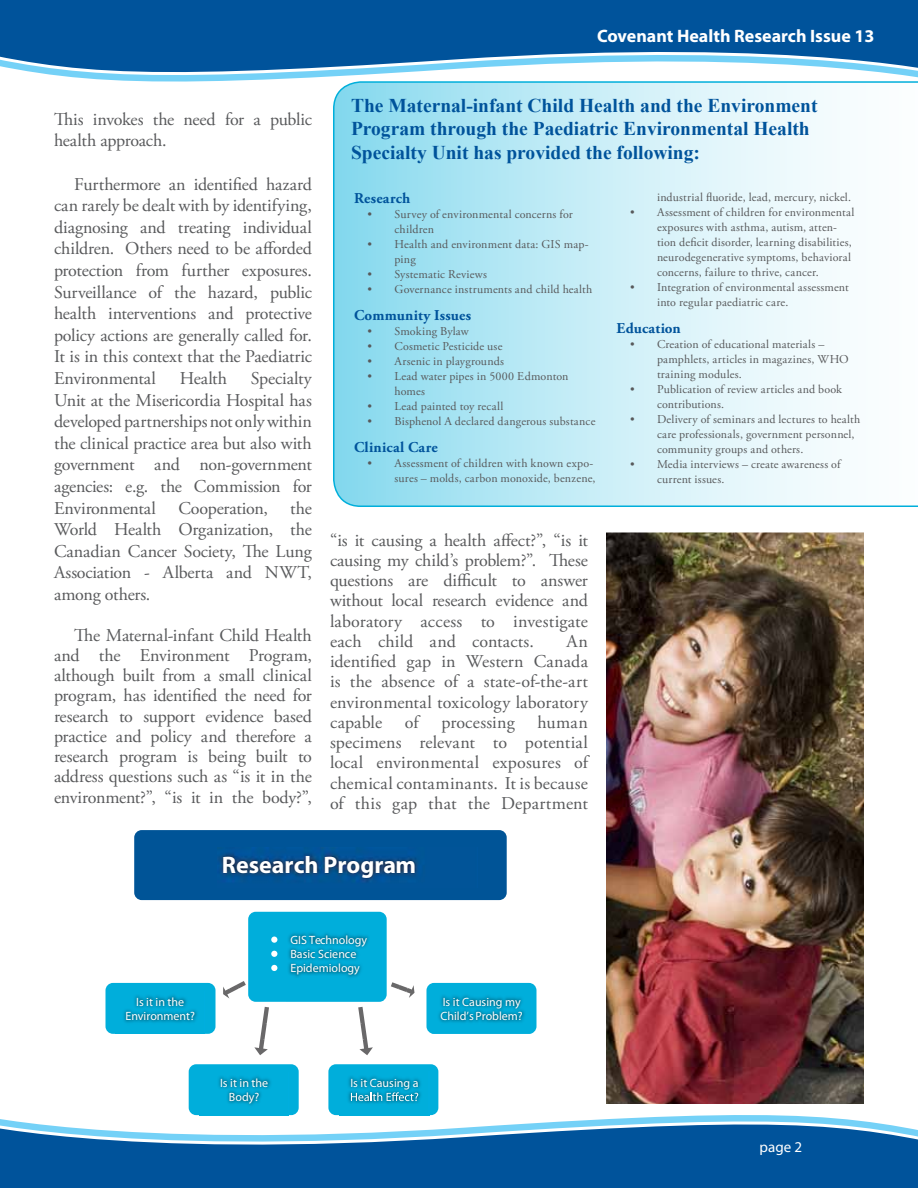
<style>
.page{position:relative;width:918px;height:1188px;background:#fff}
.page>*{position:absolute;margin:0;border:0;box-sizing:border-box;transform-origin:0 0}
.t1{font:700 24px "Myriad Pro";color:#fff}
.t2{font:700 19.5px/23.4px "Times New Roman";color:#00539b}
.t3{font:18px/20.2px "Adobe Garamond Pro";letter-spacing:-.005em;color:#58595b;text-align:justify}
.t4{font:700 18px "Myriad Pro";color:#fff}
.t5{font:700 15px "Adobe Garamond Pro";letter-spacing:.02em;color:#00539b}
.t6{font:15px "Myriad Pro";color:#fff}
.t7{font:12px/15px "Adobe Garamond Pro";letter-spacing:.015em;color:#58595b}
.t8{font:12px/14.4px "Myriad Pro";color:#fff}
</style>
<div class="page">
<svg style="left:0;top:0;width:918px;height:82px;fill:#00539b"></svg>
<svg style="left:0;top:1113px;width:918px;height:75px;fill:#00539b"></svg>
<svg style="left:333px;top:81px;width:585px;height:426px"></svg>
<div style="left:134px;top:830px;width:373px;height:70px;background:#005497;border-radius:8px"></div>
<div style="left:248px;top:912px;width:139px;height:90px;background:#00aedb;border-radius:8px"></div>
<div style="left:106px;top:983px;width:110px;height:51px;background:#00aedb;border-radius:8px"></div>
<div style="left:426px;top:983px;width:110px;height:51px;background:#00aedb;border-radius:8px"></div>
<div style="left:189px;top:1064px;width:110px;height:51px;background:#00aedb;border-radius:8px"></div>
<div style="left:328px;top:1064px;width:110px;height:51px;background:#00aedb;border-radius:8px"></div>
<svg style="left:223px;top:981px;width:23px;height:18px"></svg>
<svg style="left:391px;top:982px;width:24px;height:16px"></svg>
<svg style="left:254px;top:1007px;width:15px;height:48px"></svg>
<svg style="left:358px;top:1007px;width:15px;height:48px"></svg>
<img style="left:219px;top:848px;width:199px;height:35px">
<img style="left:288px;top:933px;width:96px;height:68px">
<svg style="left:271px;top:937px;width:6px;height:6px"></svg>
<svg style="left:271px;top:951px;width:6px;height:6px"></svg>
<svg style="left:271px;top:965px;width:6px;height:6px"></svg>
<img style="left:124px;top:995px;width:73px;height:28px">
<img style="left:200px;top:1076px;width:89px;height:44px">
<img style="left:340px;top:1076px;width:90px;height:44px">
<svg style="left:351px;top:1092px;width:67px;height:9px"></svg>
<img style="left:431px;top:995px;width:101px;height:39px">
<img style="left:606px;top:532px;width:258px;height:572px">
<p class="t4" style="left:597px;top:24px;width:279px">Covenant Health Research Issue 13</p>
<p class="t3" style="left:54px;top:109px;width:259px;line-height:21.6px">This invokes the need for a public health approach.</p>
<p class="t3" style="left:54px;top:174px;width:259px;line-height:21.6px;text-indent:20px">Furthermore an identified hazard can rarely be dealt with by identifying, diagnosing and treating individual children. Others need to be afforded protection from further exposures.<br>Surveillance of the hazard, public health interventions and protective policy actions are generally called for.<br>It is in this context that the Paediatric Environmental</p>
<p class="t3" style="left:54px;top:368px;width:259px;line-height:21.6px;text-indent:197px">Specialty Unit at the Misericordia Hospital has developed partnerships not only within the clinical practice area but also with government and non-government agencies: e.g. the Commission for Environmental Cooperation, the World Health Organization, the Canadian Cancer Society, The Lung Association - Alberta and NWT, among others.</p>
<p class="t3" style="left:54px;top:625px;width:259px;text-indent:20px">The Maternal-infant Child Health and the Environment Program, although built from a small clinical program, has identified the need for research to support evidence based practice and policy and therefore a research program is being built to address questions such as “is it in the environment?”, “is it in the body?”,</p>
<p class="t3" style="left:180px;top:369px;width:49px">Health</p>
<p class="t2" style="left:351px;top:93px;width:468px">The Maternal-infant Child Health and the Environment<br>Program through the Paediatric Environmental Health<br>Specialty Unit has provided the following:</p>
<p class="t5" style="left:354px;top:189px;width:58px">Research</p>
<p class="t7" style="left:394px;top:207px;width:180px;text-indent:-27px">• Survey of environmental concerns for children</p>
<p class="t7" style="left:394px;top:237px;width:196px;text-indent:-27px">• Health and environment data: GIS map&shy;ping</p>
<p class="t7" style="left:368px;top:267px;width:121px">• Systematic Reviews</p>
<p class="t7" style="left:368px;top:282px;width:226px">• Governance instruments and child health</p>
<p class="t5" style="left:354px;top:306px;width:119px">Community Issues</p>
<p class="t7" style="left:368px;top:324px;width:103px">• Smoking Bylaw</p>
<p class="t7" style="left:368px;top:339px;width:136px">• Cosmetic Pesticide use</p>
<p class="t7" style="left:368px;top:354px;width:138px">• Arsenic in playgrounds</p>
<p class="t7" style="left:394px;top:369px;width:176px;text-indent:-27px">• Lead water pipes in 5000 Edmonton homes</p>
<p class="t7" style="left:368px;top:399px;width:137px">• Lead painted toy recall</p>
<p class="t7" style="left:368px;top:414px;width:229px">• Bisphenol A declared dangerous substance</p>
<p class="t5" style="left:354px;top:438px;width:85px">Clinical Care</p>
<p class="t7" style="left:368px;top:456px;width:230px;text-align:right">• Assessment of children with known expo&shy;sures – molds, carbon monoxide, benzene,</p>
<p class="t3" style="left:330px;top:530px;width:259px">“is it causing a health affect?”, “is it causing my child’s problem?”. These questions are difficult to answer without local research evidence and laboratory access to investigate each child and contacts.</p>
<p class="t3" style="left:330px;top:632px;width:259px;text-indent:237px">An identified gap in Western Canada is the absence of a state-of-the-art environmental toxicology laboratory capable</p>
<p class="t3" style="left:330px;top:713px;width:259px;text-indent:208px">human specimens relevant to potential local environmental exposures of chemical contaminants. It is because of this gap that the Department</p>
<p class="t3" style="left:405px;top:713px;width:15px">of</p>
<p class="t3" style="left:441px;top:713px;width:75px">processing</p>
<p class="t7" style="left:657px;top:190px;width:196px">industrial fluoride, lead, mercury, nickel.</p>
<p class="t7" style="left:657px;top:205px;width:199px;text-indent:-27px">• Assessment of children for environmental exposures with asthma, autism, atten&shy;tion deficit disorder, learning disabilities, neurodegenerative symptoms, behavioral concerns, failure to thrive, cancer.</p>
<p class="t7" style="left:657px;top:280px;width:193px;text-indent:-27px">• Integration of environmental assessment into regular paediatric care.</p>
<p class="t5" style="left:616px;top:319px;width:66px">Education</p>
<p class="t7" style="left:657px;top:337px;width:193px;text-indent:-27px">• Creation of educational materials – pamphlets, articles in magazines, WHO training modules.</p>
<p class="t7" style="left:657px;top:382px;width:187px;text-indent:-27px">• Publication of review articles and book contributions.</p>
<p class="t7" style="left:657px;top:412px;width:205px;text-indent:-27px">• Delivery of seminars and lectures to health care professionals, government personnel, community groups and others.</p>
<p class="t7" style="left:657px;top:457px;width:185px;text-indent:-27px">• Media interviews – create awareness of current issues.</p>
<h1 class="t1" style="left:222px;top:849px;width:196px">Research Program</h1>
<p class="t8" style="left:125px;top:994px;width:71px;text-align:center">Is it in the<br>Environment?</p>
<p class="t8" style="left:290px;top:932px;width:78px">GIS Technology<br>Basic Science<br>Epidemiology</p>
<p class="t8" style="left:220px;top:1075px;width:50px;text-align:center">Is it in the<br>Body?</p>
<p class="t8" style="left:350px;top:1075px;width:70px">Is it Causing a</p>
<p class="t8" style="left:441px;top:994px;width:84px">Is it Causing my<br>Child’s Problem?</p>
<p class="t6" style="left:760px;top:1138px;width:44px">page 2</p>
</div>
